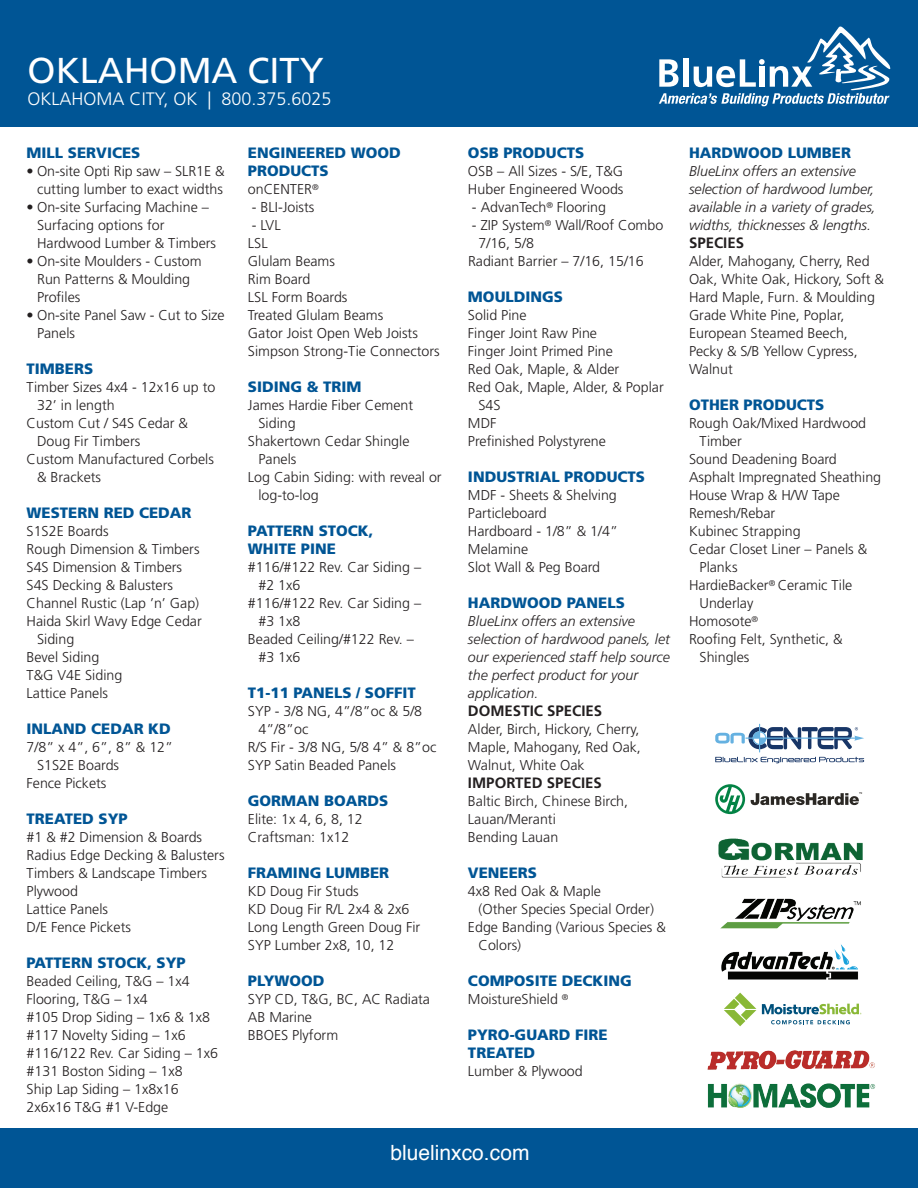
<style>
.page{position:relative;width:918px;height:1188px;background:#fff}
.page>*{position:absolute;margin:0;border:0;box-sizing:border-box;transform-origin:0 0}
.t1{font:36px "Frutiger LT Std";color:#fff}
.t2{font:21px "Helvetica";color:#fff}
.t3{font:300 18px "Frutiger LT Std";color:#fff}
.t4{font:900 15px/18px "Frutiger LT Std";color:#005595}
.t5{font:700 15px "Frutiger LT Std";color:#231f20}
.t6{font:300 14.25px/18px "Frutiger LT Std";color:#231f20}
.t7{font:italic 300 14.25px/18px "Frutiger LT Std";color:#231f20}
</style>
<div class="page">
<div style="left:0;top:0;width:918px;height:127px;background:#005595"></div>
<div style="left:0;top:1128px;width:918px;height:60px;background:#005595"></div>
<svg style="left:659px;top:27px;width:231px;height:79px"></svg>
<svg style="left:715px;top:784px;width:30px;height:30px"></svg>
<svg style="left:751px;top:792px;width:111px;height:13px"></svg>
<svg style="left:715px;top:724px;width:149px;height:39px"></svg>
<img style="left:718px;top:838px;width:145px;height:40px">
<img style="left:721px;top:944px;width:138px;height:36px">
<img style="left:720px;top:898px;width:141px;height:31px">
<svg style="left:724px;top:993px;width:32px;height:33px"></svg>
<svg style="left:762px;top:1004px;width:99px;height:10px"></svg>
<svg style="left:771px;top:1020px;width:79px;height:4px"></svg>
<img style="left:707px;top:1050px;width:168px;height:20px">
<img style="left:707px;top:1083px;width:169px;height:25px">
<h1 class="t1" style="left:28px;top:49px;width:298px">OKLAHOMA CITY</h1>
<p class="t3" style="left:28px;top:88px;width:305px">OKLAHOMA CITY, OK | 800.375.6025</p>
<p class="t4" style="left:27px;top:144px;width:115px">MILL SERVICES</p>
<p class="t6" style="left:27px;top:162px;width:200px;text-align:right">• On-site Opti Rip saw – SLR1E &amp; cutting lumber to exact widths</p>
<p class="t6" style="left:37px;top:198px;width:181px;text-indent:-11px">• On-site Surfacing Machine –<br>Surfacing options for<br>Hardwood Lumber &amp; Timbers</p>
<p class="t6" style="left:37px;top:252px;width:166px;text-indent:-11px">• On-site Moulders - Custom<br>Run Patterns &amp; Moulding<br>Profiles</p>
<p class="t6" style="left:37px;top:306px;width:189px;text-indent:-11px">• On-site Panel Saw - Cut to Size<br>Panels</p>
<p class="t4" style="left:27px;top:360px;width:68px">TIMBERS</p>
<p class="t6" style="left:27px;top:378px;width:190px">Timber Sizes 4x4 - 12x16 up to</p>
<p class="t6" style="left:37px;top:396px;width:79px">32’ in length</p>
<p class="t6" style="left:27px;top:414px;width:163px">Custom Cut / S4S Cedar &amp;</p>
<p class="t6" style="left:37px;top:432px;width:105px">Doug Fir Timbers</p>
<p class="t6" style="left:27px;top:450px;width:189px">Custom Manufactured Corbels</p>
<p class="t6" style="left:37px;top:468px;width:66px">&amp; Brackets</p>
<p class="t4" style="left:27px;top:504px;width:167px">WESTERN RED CEDAR</p>
<p class="t6" style="left:27px;top:522px;width:84px">S1S2E Boards</p>
<p class="t6" style="left:27px;top:540px;width:174px">Rough Dimension &amp; Timbers</p>
<p class="t6" style="left:27px;top:558px;width:157px">S4S Dimension &amp; Timbers</p>
<p class="t6" style="left:27px;top:576px;width:148px">S4S Decking &amp; Balusters</p>
<p class="t6" style="left:27px;top:594px;width:174px">Channel Rustic (Lap ’n’ Gap)</p>
<p class="t6" style="left:27px;top:612px;width:177px">Haida Skirl Wavy Edge Cedar</p>
<p class="t6" style="left:37px;top:630px;width:39px">Siding</p>
<p class="t6" style="left:27px;top:648px;width:74px">Bevel Siding</p>
<p class="t6" style="left:27px;top:666px;width:97px">T&amp;G V4E Siding</p>
<p class="t6" style="left:27px;top:684px;width:83px">Lattice Panels</p>
<p class="t4" style="left:27px;top:720px;width:146px">INLAND CEDAR KD</p>
<p class="t6" style="left:27px;top:738px;width:148px">7/8” x 4”, 6”, 8” &amp; 12”</p>
<p class="t6" style="left:37px;top:756px;width:84px">S1S2E Boards</p>
<p class="t6" style="left:27px;top:774px;width:81px">Fence Pickets</p>
<p class="t4" style="left:27px;top:810px;width:103px">TREATED SYP</p>
<p class="t6" style="left:27px;top:828px;width:199px">#1 &amp; #2 Dimension &amp; Boards<br>Radius Edge Decking &amp; Balusters<br>Timbers &amp; Landscape Timbers<br>Plywood<br>Lattice Panels<br>D/E Fence Pickets</p>
<p class="t4" style="left:27px;top:954px;width:161px">PATTERN STOCK, SYP</p>
<p class="t6" style="left:27px;top:972px;width:193px">Beaded Ceiling, T&amp;G – 1x4<br>Flooring, T&amp;G – 1x4<br>#105 Drop Siding – 1x6 &amp; 1x8 #117 Novelty Siding – 1x6 #116/122 Rev. Car Siding – 1x6 #131 Boston Siding – 1x8<br>Ship Lap Siding – 1x8x16<br>2x6x16 T&amp;G #1 V-Edge</p>
<p class="t4" style="left:248px;top:144px;width:154px">ENGINEERED WOOD<br>PRODUCTS</p>
<p class="t6" style="left:248px;top:181px;width:72px">onCENTER<sup>®</sup></p>
<p class="t6" style="left:252px;top:199px;width:64px">- BLI-Joists</p>
<p class="t6" style="left:248px;top:217px;width:193px">- LVL<br>LSL<br>Glulam Beams<br>Rim Board<br>LSL Form Boards<br>Treated Glulam Beams<br>Gator Joist Open Web Joists<br>Simpson Strong-Tie Connectors</p>
<p class="t4" style="left:248px;top:378px;width:115px">SIDING &amp; TRIM</p>
<p class="t6" style="left:248px;top:397px;width:167px">James Hardie Fiber Cement</p>
<p class="t6" style="left:258px;top:415px;width:39px">Siding</p>
<p class="t6" style="left:248px;top:433px;width:163px">Shakertown Cedar Shingle</p>
<p class="t6" style="left:258px;top:451px;width:40px">Panels</p>
<p class="t6" style="left:248px;top:469px;width:195px">Log Cabin Siding: with reveal or</p>
<p class="t6" style="left:258px;top:487px;width:62px">log-to-log</p>
<p class="t4" style="left:248px;top:522px;width:127px">PATTERN STOCK,<br>WHITE PINE</p>
<p class="t6" style="left:248px;top:559px;width:175px">#116/#122 Rev. Car Siding –</p>
<p class="t6" style="left:258px;top:577px;width:43px">#2 1x6</p>
<p class="t6" style="left:248px;top:595px;width:175px">#116/#122 Rev. Car Siding –</p>
<p class="t6" style="left:258px;top:613px;width:43px">#3 1x8</p>
<p class="t6" style="left:248px;top:631px;width:168px">Beaded Ceiling/#122 Rev. –</p>
<p class="t6" style="left:258px;top:649px;width:43px">#3 1x6</p>
<p class="t4" style="left:248px;top:684px;width:169px">T1-11 PANELS / SOFFIT</p>
<p class="t6" style="left:248px;top:703px;width:176px">SYP - 3/8 NG, 4”/8”oc &amp; 5/8</p>
<p class="t6" style="left:258px;top:721px;width:51px">4”/8”oc</p>
<p class="t6" style="left:248px;top:739px;width:190px">R/S Fir - 3/8 NG, 5/8 4” &amp; 8”oc</p>
<p class="t6" style="left:248px;top:757px;width:150px">SYP Satin Beaded Panels</p>
<p class="t4" style="left:248px;top:792px;width:142px">GORMAN BOARDS</p>
<p class="t6" style="left:248px;top:811px;width:116px">Elite: 1x 4, 6, 8, 12<br>Craftsman: 1x12</p>
<p class="t4" style="left:248px;top:864px;width:143px">FRAMING LUMBER</p>
<p class="t6" style="left:248px;top:883px;width:174px">KD Doug Fir Studs<br>KD Doug Fir R/L 2x4 &amp; 2x6<br>Long Length Green Doug Fir<br>SYP Lumber 2x8, 10, 12</p>
<p class="t4" style="left:248px;top:972px;width:78px">PLYWOOD</p>
<p class="t6" style="left:248px;top:991px;width:184px">SYP CD, T&amp;G, BC, AC Radiata<br>AB Marine<br>BBOES Plyform</p>
<p class="t4" style="left:468px;top:144px;width:118px">OSB PRODUCTS</p>
<p class="t6" style="left:468px;top:163px;width:157px">OSB – All Sizes - S/E, T&amp;G<br>Huber Engineered Woods</p>
<p class="t6" style="left:472px;top:199px;width:136px">- AdvanTech<sup>®</sup> Flooring</p>
<p class="t6" style="left:472px;top:217px;width:193px">- ZIP System<sup>®</sup> Wall/Roof Combo</p>
<p class="t6" style="left:479px;top:235px;width:57px">7/16, 5/8</p>
<p class="t6" style="left:468px;top:253px;width:177px">Radiant Barrier – 7/16, 15/16</p>
<p class="t4" style="left:468px;top:288px;width:97px">MOULDINGS</p>
<p class="t6" style="left:468px;top:307px;width:60px">Solid Pine</p>
<p class="t6" style="left:468px;top:325px;width:131px">Finger Joint Raw Pine</p>
<p class="t6" style="left:468px;top:343px;width:146px">Finger Joint Primed Pine</p>
<p class="t6" style="left:468px;top:361px;width:153px">Red Oak, Maple, &amp; Alder</p>
<p class="t6" style="left:468px;top:379px;width:197px">Red Oak, Maple, Alder, &amp; Poplar</p>
<p class="t6" style="left:479px;top:397px;width:24px">S4S</p>
<p class="t6" style="left:468px;top:415px;width:30px">MDF</p>
<p class="t6" style="left:468px;top:433px;width:140px">Prefinished Polystyrene</p>
<p class="t4" style="left:468px;top:468px;width:179px">INDUSTRIAL PRODUCTS</p>
<p class="t6" style="left:468px;top:487px;width:151px">MDF - Sheets &amp; Shelving<br>Particleboard<br>Hardboard - 1/8” &amp; 1/4”<br>Melamine<br>Slot Wall &amp; Peg Board</p>
<p class="t4" style="left:468px;top:594px;width:158px">HARDWOOD PANELS</p>
<p class="t7" style="left:468px;top:613px;width:203px">BlueLinx offers an extensive selection of hardwood panels, let our experienced staff help source the perfect product for your application.</p>
<p class="t5" style="left:468px;top:702px;width:136px">DOMESTIC SPECIES</p>
<p class="t6" style="left:468px;top:721px;width:174px;text-align:justify">Alder, Birch, Hickory, Cherry, Maple, Mahogany, Red Oak, Walnut, White Oak</p>
<p class="t5" style="left:468px;top:774px;width:135px">IMPORTED SPECIES</p>
<p class="t6" style="left:468px;top:793px;width:162px">Baltic Birch, Chinese Birch,<br>Lauan/Meranti<br>Bending Lauan</p>
<p class="t4" style="left:468px;top:864px;width:71px">VENEERS</p>
<p class="t6" style="left:468px;top:883px;width:135px">4x8 Red Oak &amp; Maple</p>
<p class="t6" style="left:479px;top:901px;width:177px">(Other Species Special Order)</p>
<p class="t6" style="left:468px;top:919px;width:199px">Edge Banding (Various Species &amp;</p>
<p class="t6" style="left:479px;top:937px;width:44px">Colors)</p>
<p class="t4" style="left:468px;top:972px;width:165px">COMPOSITE DECKING</p>
<p class="t6" style="left:468px;top:991px;width:102px">MoistureShield <sup>®</sup></p>
<p class="t4" style="left:468px;top:1026px;width:141px">PYRO-GUARD FIRE<br>TREATED</p>
<p class="t6" style="left:468px;top:1063px;width:116px">Lumber &amp; Plywood</p>
<h2 class="t2" style="left:391px;top:1136px;width:140px">bluelinxco.com</h2>
<p class="t4" style="left:689px;top:144px;width:164px">HARDWOOD LUMBER</p>
<p class="t7" style="left:689px;top:163px;width:188px">BlueLinx offers an extensive selection of hardwood lumber, available in a variety of grades, widths, thicknesses &amp; lengths.</p>
<p class="t5" style="left:689px;top:234px;width:57px">SPECIES</p>
<p class="t6" style="left:689px;top:253px;width:197px">Alder, Mahogany, Cherry, Red<br>Oak, White Oak, Hickory, Soft &amp;<br>Hard Maple, Furn. &amp; Moulding<br>Grade White Pine, Poplar,<br>European Steamed Beech,<br>Pecky &amp; S/B Yellow Cypress,<br>Walnut</p>
<p class="t4" style="left:689px;top:396px;width:137px">OTHER PRODUCTS</p>
<p class="t6" style="left:689px;top:415px;width:179px">Rough Oak/Mixed Hardwood</p>
<p class="t6" style="left:700px;top:433px;width:44px">Timber</p>
<p class="t6" style="left:689px;top:451px;width:149px">Sound Deadening Board</p>
<p class="t6" style="left:689px;top:469px;width:194px">Asphalt Impregnated Sheathing</p>
<p class="t6" style="left:689px;top:487px;width:152px">House Wrap &amp; H/W Tape</p>
<p class="t6" style="left:689px;top:505px;width:88px">Remesh/Rebar</p>
<p class="t6" style="left:689px;top:523px;width:113px">Kubinec Strapping</p>
<p class="t6" style="left:689px;top:541px;width:180px">Cedar Closet Liner – Panels &amp;</p>
<p class="t6" style="left:700px;top:559px;width:40px">Planks</p>
<p class="t6" style="left:689px;top:577px;width:165px">HardieBacker<sup>®</sup> Ceramic Tile</p>
<p class="t6" style="left:700px;top:595px;width:55px">Underlay</p>
<p class="t6" style="left:689px;top:613px;width:71px">Homosote<sup>®</sup></p>
<p class="t6" style="left:689px;top:631px;width:155px">Roofing Felt, Synthetic, &amp;</p>
<p class="t6" style="left:700px;top:649px;width:51px">Shingles</p>
</div>
